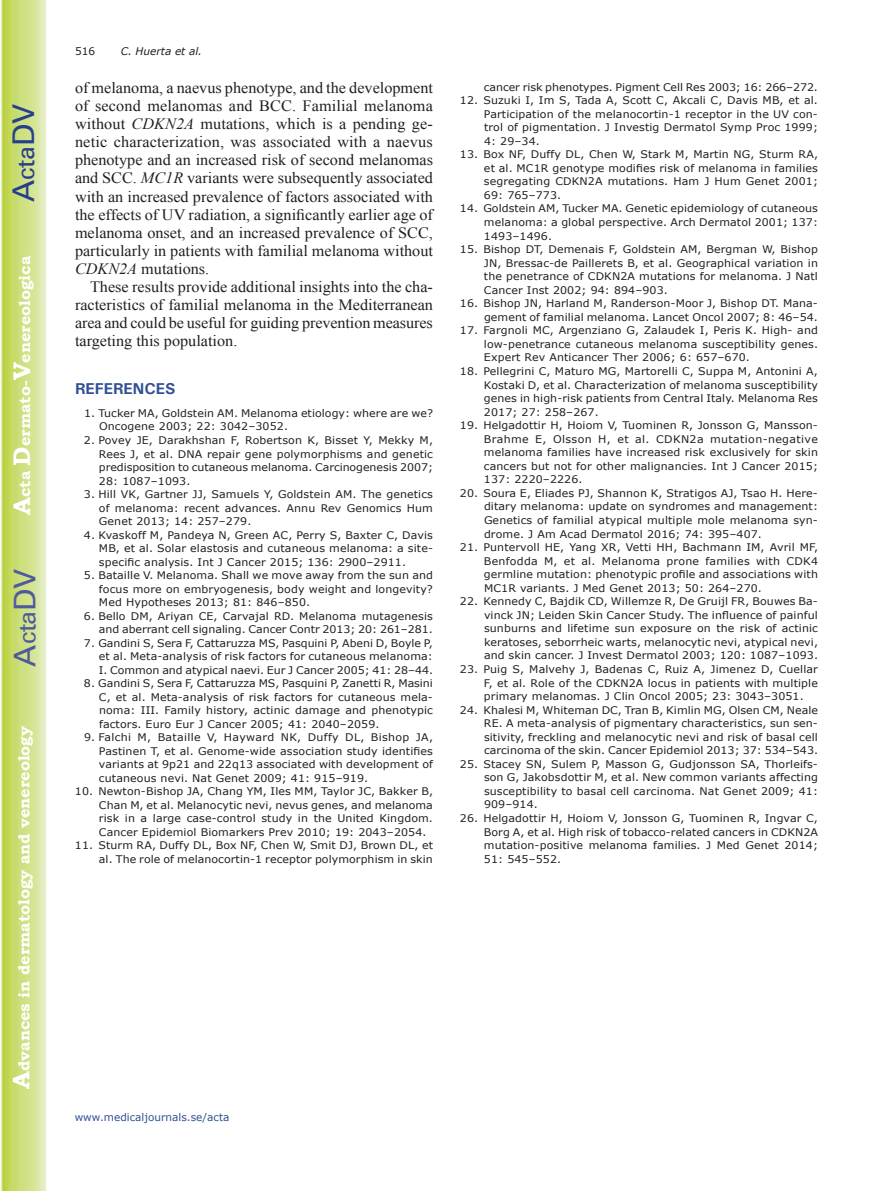
<style>
.page{position:relative;width:893px;height:1191px;background:#fff}
.page>*{position:absolute;margin:0;border:0;box-sizing:border-box;transform-origin:0 0}
.t1{font:30px "Univers";color:#4d5a9e}
.t2{font:30px "Univers";color:#253f8e}
.t3{font:15.75px/18px "Times New Roman";color:#231f20;text-align:justify}
.t4{font:700 15.75px "Bookman Old Style";color:#fff}
.t5{font:700 15.75px "Univers";color:#324f95}
.t6{font:10.5px/13.5px "Verdana";letter-spacing:.01em;color:#231f20;text-align:justify;scale:1.05 1}
.t7{font:10.5px "Verdana";color:#324f95}
.t8{font:italic 10.5px "Verdana";color:#231f20}
.t9{font:10.5px "Verdana";letter-spacing:.01em;color:#231f20}
.s1{font-size:24px}
.s2{font-style:italic}
</style>
<div class="page">
<svg style="left:1px;top:0;width:45px;height:1191px;background:#cfe084"></svg>
<h1 class="t2" style="left:6px;top:202px;width:100px;rotate:-90deg">A<span class="s1">cta</span>DV</h1>
<h2 class="t4" style="left:15px;top:515px;width:260px;rotate:-90deg"><span class="s1">A</span>cta <span class="s1">D</span>ermato-<span class="s1">V</span>enereologica</h2>
<h1 class="t1" style="left:7px;top:666px;width:100px;rotate:-90deg">A<span class="s1">cta</span>DV</h1>
<h2 class="t4" style="left:15px;top:1088px;width:364px;rotate:-90deg"><span class="s1">A</span>dvances in dermatology and venereology</h2>
<p class="t9" style="left:75px;top:44px;width:22px">516</p>
<p class="t8" style="left:121px;top:44px;width:83px">C. Huerta et al.</p>
<p class="t3" style="left:75px;top:79px;width:360px">of melanoma, a naevus phenotype, and the development of second melanomas and BCC. Familial melanoma without <span class="s2">CDKN2A</span> mutations, which is a pending ge&shy;netic characterization, was associated with a naevus phenotype and an increased risk of second melanomas and SCC. <span class="s2">MC1R</span> variants were subsequently associated with an increased prevalence of factors associated with the effects of UV radiation, a significantly earlier age of melanoma onset, and an increased prevalence of SCC, particularly in patients with familial melanoma without <span class="s2">CDKN2A</span> mutations.</p>
<h2 class="t3" style="left:75px;top:277px;width:360px;text-indent:15px">These results provide additional insights into the cha&shy;racteristics of familial melanoma in the Mediterranean area and could be useful for guiding prevention measures targeting this population.</h2>
<h2 class="t5" style="left:75px;top:379px;width:102px">REFERENCES</h2>
<p class="t6" style="left:99px;top:406px;width:320px;text-indent:-15px">1. Tucker MA, Goldstein AM. Melanoma etiology: where are we?<br>Oncogene 2003; 22: 3042–3052.</p>
<p class="t6" style="left:99px;top:433px;width:320px;text-indent:-15px">2. Povey JE, Darakhshan F, Robertson K, Bisset Y, Mekky M, Rees J, et al. DNA repair gene polymorphisms and genetic predisposition to cutaneous melanoma. Carcinogenesis 2007; 28: 1087–1093.</p>
<p class="t6" style="left:99px;top:487px;width:320px;text-indent:-15px">3. Hill VK, Gartner JJ, Samuels Y, Goldstein AM. The genetics of melanoma: recent advances. Annu Rev Genomics Hum Genet 2013; 14: 257–279.</p>
<p class="t6" style="left:99px;top:527px;width:320px;text-indent:-15px">4. Kvaskoff M, Pandeya N, Green AC, Perry S, Baxter C, Davis MB, et al. Solar elastosis and cutaneous melanoma: a site&shy;specific analysis. Int J Cancer 2015; 136: 2900–2911.</p>
<p class="t6" style="left:99px;top:568px;width:320px;text-indent:-15px">5. Bataille V. Melanoma. Shall we move away from the sun and focus more on embryogenesis, body weight and longevity?<br>Med Hypotheses 2013; 81: 846–850.</p>
<p class="t6" style="left:84px;top:608px;width:334px;text-align:right">6. Bello DM, Ariyan CE, Carvajal RD. Melanoma mutagenesis and aberrant cell signaling. Cancer Contr 2013; 20: 261–281.</p>
<p class="t6" style="left:99px;top:635px;width:320px;text-indent:-15px">7. Gandini S, Sera F, Cattaruzza MS, Pasquini P, Abeni D, Boyle P, et al. Meta-analysis of risk factors for cutaneous melanoma:<br>I. Common and atypical naevi. Eur J Cancer 2005; 41: 28–44.</p>
<p class="t6" style="left:99px;top:676px;width:320px;text-indent:-15px">8. Gandini S, Sera F, Cattaruzza MS, Pasquini P, Zanetti R, Masini C, et al. Meta-analysis of risk factors for cutaneous mela&shy;noma: III. Family history, actinic damage and phenotypic factors. Euro Eur J Cancer 2005; 41: 2040–2059.</p>
<p class="t6" style="left:99px;top:730px;width:320px;text-indent:-15px">9. Falchi M, Bataille V, Hayward NK, Duffy DL, Bishop JA, Pastinen T, et al. Genome-wide association study identifies variants at 9p21 and 22q13 associated with development of cutaneous nevi. Nat Genet 2009; 41: 915–919.</p>
<p class="t6" style="left:99px;top:784px;width:320px;text-indent:-24px">10. Newton-Bishop JA, Chang YM, Iles MM, Taylor JC, Bakker B, Chan M, et al. Melanocytic nevi, nevus genes, and melanoma risk in a large case-control study in the United Kingdom.<br>Cancer Epidemiol Biomarkers Prev 2010; 19: 2043–2054.</p>
<p class="t6" style="left:75px;top:838px;width:343px;text-align:right">11. Sturm RA, Duffy DL, Box NF, Chen W, Smit DJ, Brown DL, et al. The role of melanocortin-1 receptor polymorphism in skin</p>
<p class="t6" style="left:484px;top:80px;width:320px">cancer risk phenotypes. Pigment Cell Res 2003; 16: 266–272.</p>
<p class="t6" style="left:484px;top:93px;width:320px;text-indent:-24px">12. Suzuki I, Im S, Tada A, Scott C, Akcali C, Davis MB, et al.<br>Participation of the melanocortin-1 receptor in the UV con&shy;trol of pigmentation. J Investig Dermatol Symp Proc 1999; 4: 29–34.</p>
<p class="t6" style="left:484px;top:147px;width:320px;text-indent:-24px">13. Box NF, Duffy DL, Chen W, Stark M, Martin NG, Sturm RA, et al. MC1R genotype modifies risk of melanoma in families segregating CDKN2A mutations. Ham J Hum Genet 2001; 69: 765–773.</p>
<p class="t6" style="left:484px;top:202px;width:320px;text-indent:-24px">14. Goldstein AM, Tucker MA. Genetic epidemiology of cutaneous melanoma: a global perspective. Arch Dermatol 2001; 137:<br>1493–1496.</p>
<p class="t6" style="left:484px;top:242px;width:320px;text-indent:-24px">15. Bishop DT, Demenais F, Goldstein AM, Bergman W, Bishop JN, Bressac-de Paillerets B, et al. Geographical variation in the penetrance of CDKN2A mutations for melanoma. J Natl Cancer Inst 2002; 94: 894–903.</p>
<p class="t6" style="left:460px;top:296px;width:342px;text-align:right">16. Bishop JN, Harland M, Randerson-Moor J, Bishop DT. Mana&shy;gement of familial melanoma. Lancet Oncol 2007; 8: 46–54.</p>
<p class="t6" style="left:484px;top:323px;width:320px;text-indent:-24px">17. Fargnoli MC, Argenziano G, Zalaudek I, Peris K. High- and low-penetrance cutaneous melanoma susceptibility genes.<br>Expert Rev Anticancer Ther 2006; 6: 657–670.</p>
<p class="t6" style="left:484px;top:364px;width:320px;text-indent:-24px">18. Pellegrini C, Maturo MG, Martorelli C, Suppa M, Antonini A, Kostaki D, et al. Characterization of melanoma susceptibility genes in high-risk patients from Central Italy. Melanoma Res 2017; 27: 258–267.</p>
<p class="t6" style="left:484px;top:418px;width:320px;text-indent:-24px">19. Helgadottir H, Hoiom V, Tuominen R, Jonsson G, Mansson-Brahme E, Olsson H, et al. CDKN2a mutation-negative melanoma families have increased risk exclusively for skin cancers but not for other malignancies. Int J Cancer 2015; 137: 2220–2226.</p>
<p class="t6" style="left:484px;top:486px;width:320px;text-indent:-24px">20. Soura E, Eliades PJ, Shannon K, Stratigos AJ, Tsao H. Here&shy;ditary melanoma: update on syndromes and management:<br>Genetics of familial atypical multiple mole melanoma syn&shy;drome. J Am Acad Dermatol 2016; 74: 395–407.</p>
<p class="t6" style="left:484px;top:540px;width:320px;text-indent:-24px">21. Puntervoll HE, Yang XR, Vetti HH, Bachmann IM, Avril MF, Benfodda M, et al. Melanoma prone families with CDK4 germline mutation: phenotypic profile and associations with MC1R variants. J Med Genet 2013; 50: 264–270.</p>
<p class="t6" style="left:484px;top:594px;width:320px;text-indent:-24px">22. Kennedy C, Bajdik CD, Willemze R, De Gruijl FR, Bouwes Ba&shy;vinck JN; Leiden Skin Cancer Study. The influence of painful sunburns and lifetime sun exposure on the risk of actinic keratoses, seborrheic warts, melanocytic nevi, atypical nevi, and skin cancer. J Invest Dermatol 2003; 120: 1087–1093.</p>
<p class="t6" style="left:484px;top:662px;width:320px;text-indent:-24px">23. Puig S, Malvehy J, Badenas C, Ruiz A, Jimenez D, Cuellar F, et al. Role of the CDKN2A locus in patients with multiple primary melanomas. J Clin Oncol 2005; 23: 3043–3051.</p>
<p class="t6" style="left:484px;top:702px;width:320px;text-indent:-24px">24. Khalesi M, Whiteman DC, Tran B, Kimlin MG, Olsen CM, Neale RE. A meta-analysis of pigmentary characteristics, sun sen&shy;sitivity, freckling and melanocytic nevi and risk of basal cell carcinoma of the skin. Cancer Epidemiol 2013; 37: 534–543.</p>
<p class="t6" style="left:484px;top:757px;width:320px;text-indent:-24px">25. Stacey SN, Sulem P, Masson G, Gudjonsson SA, Thorleifs&shy;son G, Jakobsdottir M, et al. New common variants affecting susceptibility to basal cell carcinoma. Nat Genet 2009; 41:<br>909–914.</p>
<p class="t6" style="left:484px;top:811px;width:320px;text-indent:-24px">26. Helgadottir H, Hoiom V, Jonsson G, Tuominen R, Ingvar C, Borg A, et al. High risk of tobacco-related cancers in CDKN2A mutation-positive melanoma families. J Med Genet 2014; 51: 545–552.</p>
<p class="t7" style="left:75px;top:1110px;width:156px">www.medicaljournals.se/acta</p>
</div>
